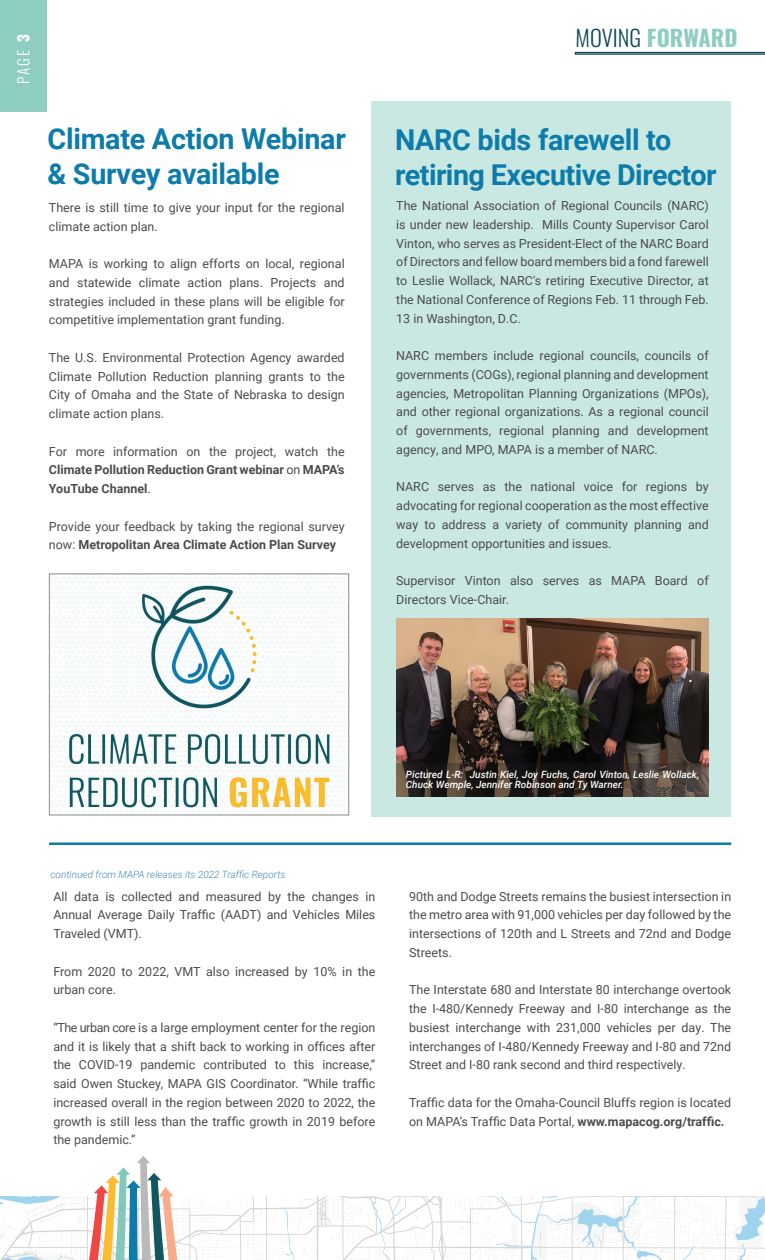
<style>
.page{position:relative;width:765px;height:1260px;background:#fff}
.page>*{position:absolute;margin:0;border:0;box-sizing:border-box;transform-origin:0 0}
.t1{font:700 28.75px/35px "Roboto";letter-spacing:-.01em;color:#0d7cab}
.t2{font:700 22.5px "Oswald";color:#8ecdc2}
.t3{font:300 15px "Oswald";color:#fff}
.t4{font:12.5px/18.8px "Roboto";color:#4b4c4d;text-align:justify}
.t5{font:700 12.5px/18.8px "Roboto";color:#4b4c4d;text-align:justify}
.t6{font:italic 500 10px/10px "Roboto";color:#fff}
.t7{font:italic 300 10px "Roboto";color:#4389b4}
.s1{font-weight:700}
.s2{font-weight:400}
.s3{font-weight:300;color:#114a57}
.s4{font-family:"Myriad Pro";color:#231f20}
</style>
<div class="page">
<div style="left:0;top:0;width:46px;height:111px;background:#8ecdc2"></div>
<hr style="left:49px;top:842px;width:682px;height:3px;background:#0d7cab">
<div style="left:371px;top:101px;width:360px;height:715px;background:#cae8e2"></div>
<svg style="left:575px;top:52px;width:190px;height:3px"></svg>
<img style="left:397px;top:619px;width:312px;height:144px">
<svg style="left:0;top:1156px;width:765px;height:104px"></svg>
<img style="left:51px;top:576px;width:296px;height:237px">
<div style="left:49px;top:574px;width:300px;height:241px;border:1px solid #888c86"></div>
<svg style="left:396px;top:763px;width:313px;height:34px;background:#352d27"></svg>
<p class="t3" style="left:10px;top:84px;width:51px;rotate:-90deg">PAGE <span class="s1">3</span></p>
<h1 class="t1" style="left:48px;top:120px;width:300px">Climate Action Webinar &amp; Survey available</h1>
<p class="t4" style="left:49px;top:198px;width:297px">There is still time to give your input for the regional climate action plan.</p>
<p class="t4" style="left:49px;top:254px;width:297px">MAPA is working to align efforts on local, regional and statewide climate action plans. Projects and strategies included in these plans will be eligible for competitive implementation grant funding.</p>
<p class="t4" style="left:49px;top:348px;width:297px">The U.S. Environmental Protection Agency awarded Climate Pollution Reduction planning grants to the City of Omaha and the State of Nebraska to design climate action plans.</p>
<p class="t5" style="left:49px;top:441px;width:297px"><span class="s2">For more information on the project, watch the </span>Climate Pollution Reduction Grant webinar <span class="s2">on</span> MAPA’s YouTube Channel<span class="s2">.</span></p>
<p class="t4" style="left:49px;top:516px;width:297px">Provide your feedback by taking the regional survey now: <span class="s1">Metropolitan Area Climate Action Plan Survey</span></p>
<h2 class="t2" style="left:576px;top:26px;width:164px"><span class="s3">MOVING</span> FORWARD</h2>
<h1 class="t1" style="left:395px;top:121px;width:323px">NARC bids farewell to retiring Executive Director</h1>
<p class="t4" style="left:396px;top:196px;width:314px">The National Association of Regional Councils (NARC) is under new leadership. Mills County Supervisor Carol Vinton, who serves as President-Elect of the NARC Board of Directors and fellow board members bid a fond farewell to Leslie Wollack, NARC's retiring Executive Director, at the National Conference of Regions Feb. 11 through Feb.<br>13 in Washington, D.C.</p>
<p class="t4" style="left:396px;top:346px;width:314px">NARC members include regional councils, councils of governments (COGs), regional planning and development agencies, Metropolitan Planning Organizations (MPOs), and other regional organizations. As a regional council of governments, regional planning and development agency, and MPO, MAPA is a member of NARC.</p>
<p class="t4" style="left:396px;top:477px;width:314px">NARC serves as the national voice for regions by advocating for regional cooperation as the most effective way to address a variety of community planning and development opportunities and issues.</p>
<p class="t4" style="left:396px;top:571px;width:314px">Supervisor Vinton also serves as MAPA Board of<br>Directors Vice-Chair.</p>
<p class="t6" style="left:406px;top:769px;width:295px">Pictured L-R: Justin Kiel, Joy Fuchs, Carol Vinton, Leslie Wollack,<br>Chuck Wemple, Jennifer Robinson and Ty Warner.</p>
<p class="t7" style="left:51px;top:867px;width:236px">continued from MAPA releases its 2022 Traffic Reports</p>
<p class="t4" style="left:53px;top:886px;width:324px">All data is collected and measured by the changes in Annual Average Daily Traffic (AADT) and Vehicles Miles Traveled (VMT).</p>
<p class="t4" style="left:53px;top:961px;width:324px">From 2020 to 2022, VMT also increased by 10% in the urban core.</p>
<p class="t4" style="left:53px;top:1018px;width:324px">“The urban core is a large employment center for the region and it is likely that a shift back to working in offices after the COVID-19 pandemic contributed to this increase,”</p>
<p class="t4" style="left:53px;top:1093px;width:324px">increased overall in the region between 2020 to 2022, the growth is still less than the traffic growth in 2019 before the pandemic.”</p>
<p class="t4" style="left:53px;top:1074px;width:334px">said Owen Stuckey, MAPA GIS Coordinator. “While traffic <span class="s4">3</span></p>
<p class="t4" style="left:409px;top:886px;width:324px">90th and Dodge Streets remains the busiest intersection in the metro area with 91,000 vehicles per day followed by the intersections of 120th and L Streets and 72nd and Dodge Streets.</p>
<p class="t4" style="left:409px;top:980px;width:324px">The Interstate 680 and Interstate 80 interchange overtook the I-480/Kennedy Freeway and I-80 interchange as the busiest interchange with 231,000 vehicles per day. The interchanges of I-480/Kennedy Freeway and I-80 and 72nd Street and I-80 rank second and third respectively.</p>
<p class="t4" style="left:409px;top:1093px;width:324px">Traffic data for the Omaha-Council Bluffs region is located on MAPA’s Traffic Data Portal, <span class="s1">www.mapacog.org/traffic.</span></p>
</div>
